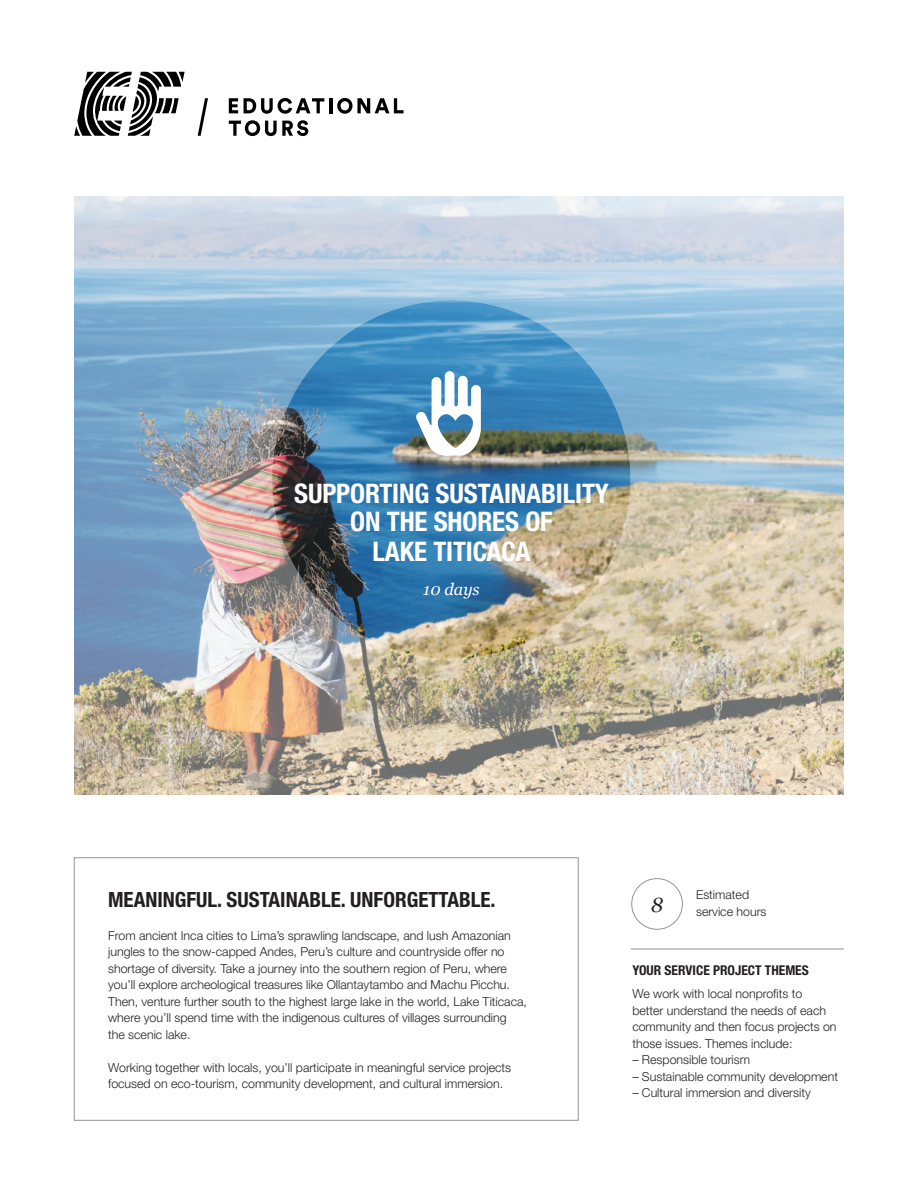
<style>
.page{position:relative;width:918px;height:1188px;background:#fff}
.page>*{position:absolute;margin:0;border:0;box-sizing:border-box;transform-origin:0 0}
.t1{font:700 condensed 27px/29.2px "Helvetica Neue LT Std";letter-spacing:-.005em;color:#fff;text-align:center}
.t2{font:700 condensed 21px "Helvetica Neue LT Std";color:#231f20}
.t3{font:italic 20.55px "Georgia";color:#231f20}
.t4{font:italic 16.5px "Georgia";color:#fff}
.t5{font:700 condensed 13.5px "Helvetica Neue LT Std";color:#231f20}
.t6{font:300 12.3px/16.5px "Helvetica Neue LT Std";color:#231f20}
</style>
<div class="page">
<img style="left:74px;top:120px;width:770px;height:675px">
<hr style="left:631px;top:949px;width:213px;height:1px;background:#939598">
<div style="left:632px;top:878px;width:51px;height:51px;border:1px solid #939598;border-radius:50%"></div>
<svg style="left:229px;top:98px;width:9px;height:15px"></svg>
<svg style="left:244px;top:98px;width:80px;height:16px"></svg>
<hr style="left:329px;top:98px;width:3px;height:15px;background:#000">
<svg style="left:337px;top:98px;width:67px;height:16px"></svg>
<svg style="left:229px;top:120px;width:79px;height:16px"></svg>
<svg style="left:74px;top:72px;width:111px;height:64px"></svg>
<svg style="left:198px;top:98px;width:10px;height:38px"></svg>
<h1 class="t1" style="left:294px;top:478px;width:316px">SUPPORTING SUSTAINABILITY<br>ON THE SHORES OF<br>LAKE TITICACA</h1>
<h3 class="t4" style="left:423px;top:578px;width:58px">10 days</h3>
<h2 class="t2" style="left:108px;top:886px;width:389px">MEANINGFUL. SUSTAINABLE. UNFORGETTABLE.</h2>
<p class="t6" style="left:696px;top:886px;width:72px">Estimated service hours</p>
<h3 class="t3" style="left:651px;top:890px;width:14px">8</h3>
<p class="t6" style="left:108px;top:927px;width:420px">From ancient Inca cities to Lima’s sprawling landscape, and lush Amazonian jungles to the snow-capped Andes, Peru’s culture and countryside offer no shortage of diversity. Take a journey into the southern region of Peru, where you’ll explore archeological treasures like Ollantaytambo and Machu Picchu.<br>Then, venture further south to the highest large lake in the world, Lake Titicaca, where you’ll spend time with the indigenous cultures of villages surrounding<br>the scenic lake.</p>
<p class="t6" style="left:108px;top:1059px;width:404px">Working together with locals, you’ll participate in meaningful service projects focused on eco-tourism, community development, and cultural immersion.</p>
<p class="t5" style="left:632px;top:962px;width:178px">YOUR SERVICE PROJECT THEMES</p>
<p class="t6" style="left:632px;top:985px;width:206px">We work with local nonprofits to<br>better understand the needs of each community and then focus projects on those issues. Themes include:</p>
<p class="t6" style="left:632px;top:1051px;width:119px">– Responsible tourism</p>
<p class="t6" style="left:632px;top:1068px;width:207px">– Sustainable community development</p>
<p class="t6" style="left:632px;top:1084px;width:180px">– Cultural immersion and diversity</p>
</div>
